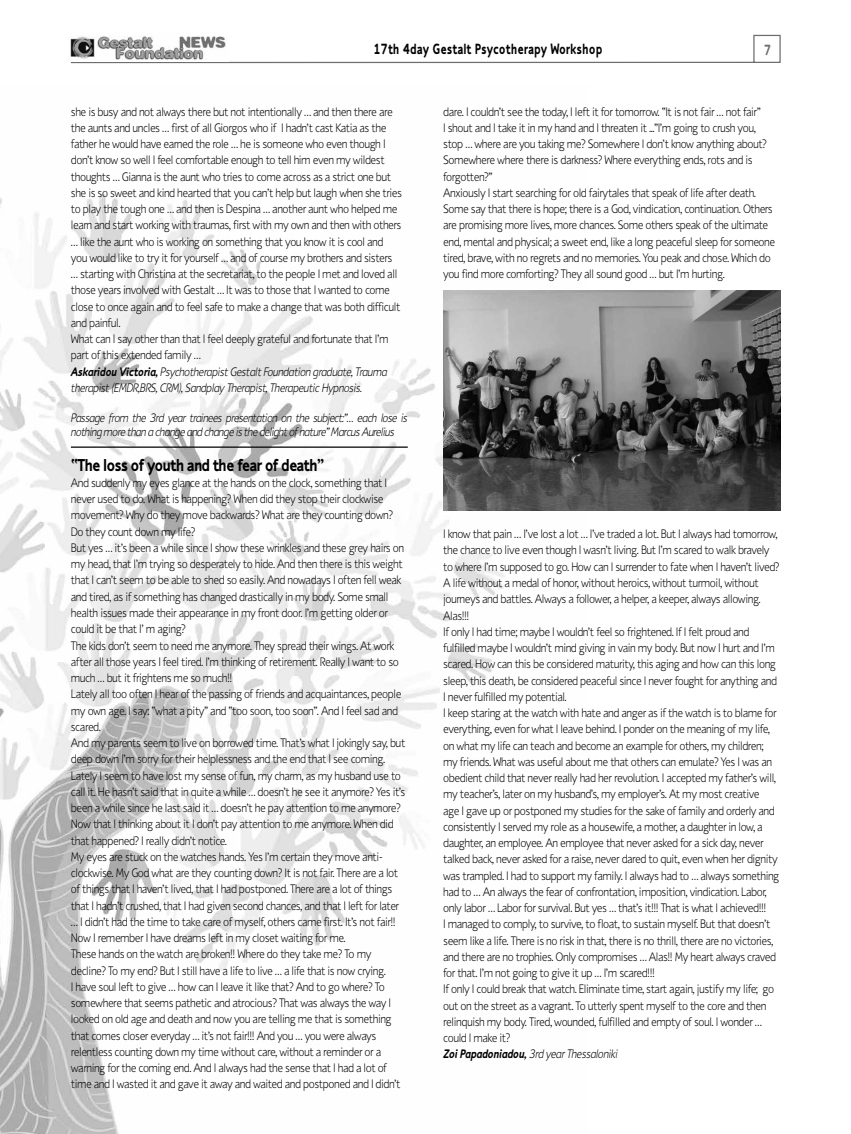
<style>
.page{position:relative;width:851px;height:1134px;background:#fff}
.page>*{position:absolute;margin:0;border:0;box-sizing:border-box;transform-origin:0 0}
.t1{font:700 17.5px "PF Textbook";letter-spacing:-.06em;color:#000;scale:.9 1}
.t2{font:700 15px "PF Textbook";color:#000;scale:.8 1}
.t3{font:700 15px "PF Textbook";color:#6d6e71;scale:.8 1}
.t4{font:300 12.5px/16.2px "PF Textbook";letter-spacing:-.04em;color:#000;scale:.9 1}
.t5{font:italic 300 12.5px/13.8px "PF Textbook";letter-spacing:-.06em;color:#000;scale:.9 1}
.s1{font-weight:700;font-style:italic}
.s2{font-style:italic}
</style>
<div class="page">
<img style="left:0;top:193px;width:588px;height:941px">
<svg style="left:70px;top:34px;width:711px;height:30px"></svg>
<img style="left:70px;top:34px;width:158px;height:27px">
<img style="left:443px;top:291px;width:337px;height:220px">
<hr style="left:71px;top:446px;width:336px;height:2px;background:#000">
<p class="t2" style="left:373px;top:40px;width:288px">17th 4day Gestalt Psycotherapy Workshop</p>
<p class="t3" style="left:763px;top:41px;width:11px">7</p>
<p class="t4" style="left:71px;top:103px;width:369px">she is busy and not always there but not intentionally … and then there are the aunts and uncles … first of all Giorgos who if I hadn’t cast Katia as the father he would have earned the role … he is someone who even though I don’t know so well I feel comfortable enough to tell him even my wildest thoughts … Gianna is the aunt who tries to come across as a strict one but she is so sweet and kind hearted that you can’t help but laugh when she tries to play the tough one … and then is Despina … another aunt who helped me learn and start working with traumas, first with my own and then with others … like the aunt who is working on something that you know it is cool and you would like to try it for yourself … and of course my brothers and sisters … starting with Christina at the secretariat, to the people I met and loved all those years involved with Gestalt … It was to those that I wanted to come close to once again and to feel safe to make a change that was both difficult and painful.<br>What can I say other than that I feel deeply grateful and fortunate that I’m part of this extended family …<br><span class="s1">Askaridou Victoria,</span> <span class="s2">Psychotherapist Gestalt Foundation graduate, Trauma therapist (EMDR,BRS, CRM), Sandplay Therapist, Therapeutic Hypnosis.</span></p>
<p class="t5" style="left:71px;top:411px;width:375px">Passage from the 3rd year trainees presentation on the subject:”… each lose is nothing more than a change and change is the delight of nature” Marcus Aurelius</p>
<h1 class="t1" style="left:71px;top:454px;width:283px">“The loss of youth and the fear of death”</h1>
<p class="t4" style="left:71px;top:475px;width:373px">And suddenly my eyes glance at the hands on the clock, something that I never used to do. What is happening? When did they stop their clockwise movement? Why do they move backwards? What are they counting down?<br>Do they count down my life?<br>But yes … it’s been a while since I show these wrinkles and these grey hairs on my head, that I’m trying so desperately to hide. And then there is this weight that I can’t seem to be able to shed so easily. And nowadays I often fell weak and tired, as if something has changed drastically in my body. Some small health issues made their appearance in my front door. I’m getting older or could it be that I’ m aging?<br>The kids don’t seem to need me anymore. They spread their wings. At work after all those years I feel tired. I’m thinking of retirement. Really I want to so much … but it frightens me so much!!<br>Lately all too often I hear of the passing of friends and acquaintances, people my own age. I say: “what a pity” and “too soon, too soon”. And I feel sad and scared.<br>And my parents seem to live on borrowed time. That’s what I jokingly say, but deep down I’m sorry for their helplessness and the end that I see coming.<br>Lately I seem to have lost my sense of fun, my charm, as my husband use to call it. He hasn’t said that in quite a while … doesn’t he see it anymore? Yes it’s been a while since he last said it … doesn’t he pay attention to me anymore?<br>Now that I thinking about it I don’t pay attention to me anymore. When did that happened? I really didn’t notice.<br>My eyes are stuck on the watches hands. Yes I’m certain they move anti&shy;clockwise. My God what are they counting down? It is not fair. There are a lot of things that I haven’t lived, that I had postponed. There are a lot of things that I hadn’t crushed, that I had given second chances, and that I left for later … I didn’t had the time to take care of myself, others came first. It’s not fair!!<br>Now I remember I have dreams left in my closet waiting for me.<br>These hands on the watch are broken!! Where do they take me? To my decline? To my end? But I still have a life to live … a life that is now crying.<br>I have soul left to give … how can I leave it like that? And to go where? To somewhere that seems pathetic and atrocious? That was always the way I looked on old age and death and now you are telling me that is something that comes closer everyday … it’s not fair!!! And you … you were always relentless counting down my time without care, without a reminder or a warning for the coming end. And I always had the sense that I had a lot of time and I wasted it and gave it away and waited and postponed and I didn’t</p>
<p class="t4" style="left:443px;top:103px;width:370px">dare. I couldn’t see the today, I left it for tomorrow. “It is not fair … not fair”<br>I shout and I take it in my hand and I threaten it ...”I’m going to crush you, stop … where are you taking me? Somewhere I don’t know anything about?<br>Somewhere where there is darkness? Where everything ends, rots and is forgotten?”<br>Anxiously I start searching for old fairytales that speak of life after death.<br>Some say that there is hope; there is a God, vindication, continuation. Others are promising more lives, more chances. Some others speak of the ultimate end, mental and physical; a sweet end, like a long peaceful sleep for someone tired, brave, with no regrets and no memories. You peak and chose. Which do you find more comforting? They all sound good … but I’m hurting.</p>
<p class="t4" style="left:443px;top:526px;width:375px">I know that pain … I’ve lost a lot … I’ve traded a lot. But I always had tomorrow, the chance to live even though I wasn’t living. But I’m scared to walk bravely to where I’m supposed to go. How can I surrender to fate when I haven’t lived?<br>A life without a medal of honor, without heroics, without turmoil, without journeys and battles. Always a follower, a helper, a keeper, always allowing.<br>Alas!!!<br>If only I had time; maybe I wouldn’t feel so frightened. If I felt proud and fulfilled maybe I wouldn’t mind giving in vain my body. But now I hurt and I’m scared. How can this be considered maturity, this aging and how can this long sleep, this death, be considered peaceful since I never fought for anything and I never fulfilled my potential.<br>I keep staring at the watch with hate and anger as if the watch is to blame for everything, even for what I leave behind. I ponder on the meaning of my life, on what my life can teach and become an example for others, my children; my friends. What was useful about me that others can emulate? Yes I was an obedient child that never really had her revolution. I accepted my father’s will, my teacher’s, later on my husband’s, my employer’s. At my most creative<br>age I gave up or postponed my studies for the sake of family and orderly and consistently I served my role as a housewife, a mother, a daughter in low, a daughter, an employee. An employee that never asked for a sick day, never talked back, never asked for a raise, never dared to quit, even when her dignity was trampled. I had to support my family. I always had to … always something had to … An always the fear of confrontation, imposition, vindication. Labor, only labor … Labor for survival. But yes … that’s it!!! That is what I achieved!!!<br>I managed to comply, to survive, to float, to sustain myself. But that doesn’t seem like a life. There is no risk in that, there is no thrill, there are no victories, and there are no trophies. Only compromises … Alas!! My heart always craved for that. I’m not going to give it up … I’m scared!!!<br>If only I could break that watch. Eliminate time, start again, justify my life; go out on the street as a vagrant. To utterly spent myself to the core and then relinquish my body. Tired, wounded, fulfilled and empty of soul. I wonder … could I make it?<br><span class="s1">Zoi Papadoniadou,</span> <span class="s2">3rd year Thessaloniki</span></p>
</div>
